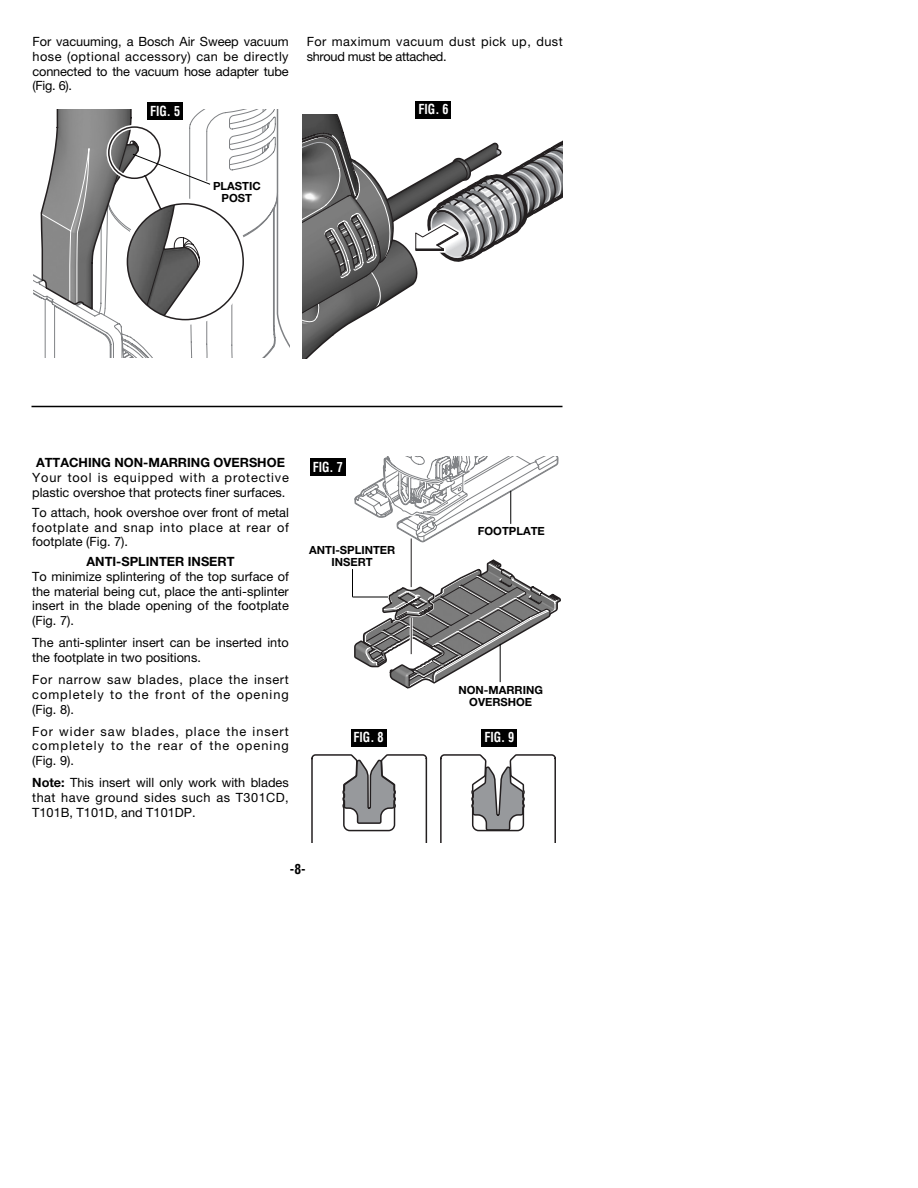
<style>
.page{position:relative;width:918px;height:1188px;background:#fff}
.page>*{position:absolute;margin:0;border:0;box-sizing:border-box;transform-origin:0 0}
.t1{font:700 condensed 13.5px "Helvetica";color:#fff;scale:.9 1}
.t2{font:700 condensed 13.5px "Helvetica";color:#000}
.t3{font:12.75px/14.7px "Helvetica Neue";letter-spacing:.005em;color:#000;text-align:justify}
.t4{font:12.75px/14.7px "Helvetica Neue";letter-spacing:.035em;color:#000}
.t5{font:700 12.75px "Helvetica Neue";color:#000}
.t6{font:700 11.25px/12px "Helvetica Neue";color:#000;text-align:center}
.s1{font-weight:700}
</style>
<div class="page">
<div style="left:310px;top:458px;width:36px;height:18px;background:#000"></div>
<svg style="left:276px;top:110px;width:14px;height:238px"></svg>
<svg style="left:245px;top:110px;width:31px;height:248px"></svg>
<div style="left:147px;top:102px;width:36px;height:18px;background:#000"></div>
<svg style="left:352px;top:457px;width:209px;height:231px"></svg>
<hr style="left:352px;top:597px;width:36px;height:1px;background:#000">
<svg style="left:311px;top:754px;width:117px;height:89px"></svg>
<svg style="left:440px;top:754px;width:116px;height:89px"></svg>
<div style="left:351px;top:729px;width:36px;height:18px;background:#000"></div>
<div style="left:481px;top:729px;width:36px;height:18px;background:#000"></div>
<div style="left:200px;top:182px;width:73px;height:23px;background:#fff"></div>
<svg style="left:34px;top:110px;width:211px;height:248px"></svg>
<svg style="left:302px;top:323px;width:49px;height:35px"></svg>
<svg style="left:302px;top:114px;width:261px;height:209px"></svg>
<div style="left:416px;top:101px;width:35px;height:18px;background:#000"></div>
<hr style="left:32px;top:406px;width:530px;height:1px;background:#000">
<p class="t3" style="left:33px;top:36px;width:258px">For vacuuming, a Bosch Air Sweep vacuum hose (optional accessory) can be directly connected to the vacuum hose adapter tube (Fig. 6).</p>
<p class="t4" style="left:307px;top:36px;width:258px">For maximum vacuum dust pick up, dust shroud must be attached.</p>
<p class="t1" style="left:150px;top:106px;width:35px">FIG. 5</p>
<p class="t6" style="left:213px;top:181px;width:49px">PLASTIC<br>POST</p>
<p class="t1" style="left:418px;top:104px;width:35px">FIG. 6</p>
<p class="t5" style="left:36px;top:458px;width:250px">ATTACHING NON-MARRING OVERSHOE</p>
<p class="t3" style="left:32px;top:471px;width:258px">Your tool is equipped with a protective plastic overshoe that protects finer surfaces.</p>
<p class="t3" style="left:32px;top:506px;width:258px">To attach, hook overshoe over front of metal footplate and snap into place at rear of footplate (Fig. 7).</p>
<p class="t5" style="left:87px;top:557px;width:149px">ANTI-SPLINTER INSERT</p>
<p class="t3" style="left:32px;top:570px;width:258px">To minimize splintering of the top surface of the material being cut, place the anti-splinter insert in the blade opening of the footplate (Fig. 7).</p>
<p class="t3" style="left:32px;top:637px;width:258px">The anti-splinter insert can be inserted into the footplate in two positions.</p>
<p class="t3" style="left:32px;top:674px;width:258px">For narrow saw blades, place the insert completely to the front of the opening (Fig. 8).</p>
<p class="t3" style="left:32px;top:725px;width:258px">For wider saw blades, place the insert completely to the rear of the opening (Fig. 9).</p>
<p class="t3" style="left:32px;top:777px;width:258px"><span class="s1">Note:</span> This insert will only work with blades that have ground sides such as T301CD, T101B, T101D, and T101DP.</p>
<p class="t1" style="left:313px;top:461px;width:35px">FIG. 7</p>
<p class="t6" style="left:309px;top:545px;width:88px">ANTI-SPLINTER<br>INSERT</p>
<p class="t6" style="left:478px;top:526px;width:69px">FOOTPLATE</p>
<p class="t6" style="left:459px;top:685px;width:86px">NON-MARRING<br>OVERSHOE</p>
<p class="t1" style="left:354px;top:732px;width:35px">FIG. 8</p>
<p class="t1" style="left:484px;top:732px;width:35px">FIG. 9</p>
<p class="t2" style="left:290px;top:864px;width:17px">-8-</p>
</div>
